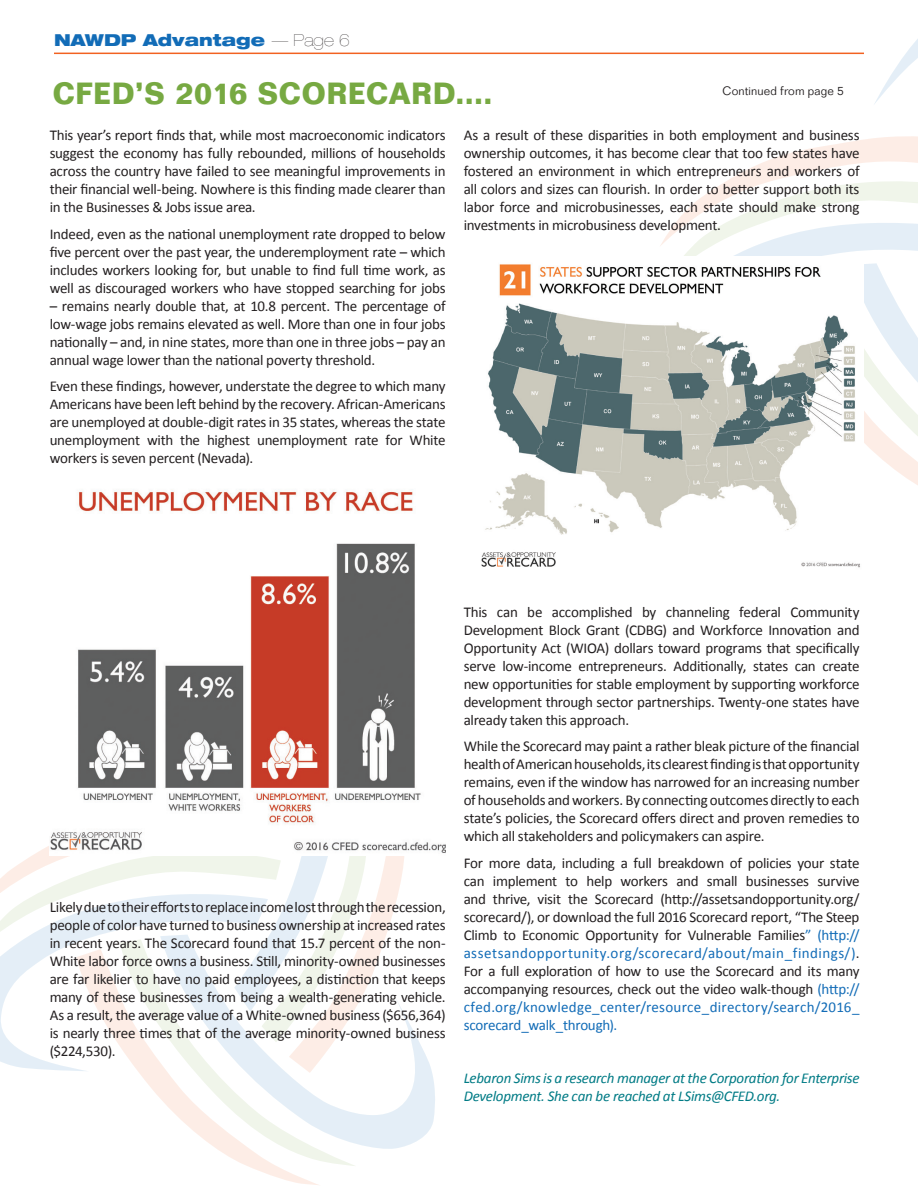
<style>
.page{position:relative;width:918px;height:1188px;background:#fff}
.page>*{position:absolute;margin:0;border:0;box-sizing:border-box;transform-origin:0 0}
.t1{font:700 146.25px "Helvetica Neue";color:#126cb7}
.t2{font:700 30px "Folio";letter-spacing:.02em;color:#77a942;scale:.9 1}
.t3{font:900 expanded 16.5px "Helvetica Neue";color:#126cb7}
.t4{font:15px/18px "Calibri";letter-spacing:-.02em;color:#231f20;text-align:justify}
.t5{font:italic 15px/18px "Calibri";letter-spacing:-.02em;color:#007b85}
.t6{font:300 12px "Folio";letter-spacing:.015em;color:#231f20}
.s1{color:#231f20}
.s2{color:#126cb7}
</style>
<div class="page">
<svg style="left:248px;top:1166px;width:70px;height:19px"></svg>
<svg style="left:139px;top:1073px;width:216px;height:93px"></svg>
<svg style="left:160px;top:1018px;width:275px;height:133px"></svg>
<svg style="left:0;top:846px;width:406px;height:227px"></svg>
<svg style="left:658px;top:39px;width:260px;height:446px"></svg>
<img style="left:50px;top:490px;width:396px;height:365px">
<img style="left:481px;top:256px;width:383px;height:312px">
<hr style="left:54px;top:53px;width:810px;height:1px;background:#f26221">
<p class="t3" style="left:54px;top:30px;width:297px">NAWDP Advantage <span class="s1">— Page 6</span></p>
<h2 class="t2" style="left:53px;top:75px;width:490px">CFED’S 2016 SCORECARD....</h2>
<p class="t6" style="left:723px;top:83px;width:123px">Continued from page 5</p>
<p class="t4" style="left:50px;top:125px;width:397px">This year’s report finds that, while most macroeconomic indicators suggest the economy has fully rebounded, millions of households across the country have failed to see meaningful improvements in their financial well-being. Nowhere is this finding made clearer than in the Businesses &amp; Jobs issue area.</p>
<p class="t4" style="left:50px;top:224px;width:397px">Indeed, even as the national unemployment rate dropped to below five percent over the past year, the underemployment rate – which includes workers looking for, but unable to find full time work, as well as discouraged workers who have stopped searching for jobs</p>
<p class="t4" style="left:50px;top:296px;width:398px">– remains nearly double that, at 10.8 percent. The percentage of low-wage jobs remains elevated as well. More than one in four jobs nationally – and, in nine states, more than one in three jobs – pay an annual wage lower than the national poverty threshold.</p>
<p class="t4" style="left:50px;top:377px;width:398px">Even these findings, however, understate the degree to which many Americans have been left behind by the recovery. African-Americans are unemployed at double-digit rates in 35 states, whereas the state unemployment with the highest unemployment rate for White workers is seven percent (Nevada).</p>
<p class="t4" style="left:464px;top:125px;width:397px">As a result of these disparities in both employment and business ownership outcomes, it has become clear that too few states have fostered an environment in which entrepreneurs and workers of all colors and sizes can flourish. In order to better support both its labor force and microbusinesses, each state should make strong investments in microbusiness development.</p>
<p class="t4" style="left:50px;top:898px;width:398px">Likely due to their efforts to replace income lost through the recession, people of color have turned to business ownership at increased rates in recent years. The Scorecard found that 15.7 percent of the non-White labor force owns a business. Still, minority-owned businesses are far likelier to have no paid employees, a distinction that keeps many of these businesses from being a wealth-generating vehicle.<br>As a result, the average value of a White-owned business ($656,364) is nearly three times that of the average minority-owned business ($224,530).</p>
<p class="t4" style="left:464px;top:602px;width:397px">This can be accomplished by channeling federal Community Development Block Grant (CDBG) and Workforce Innovation and Opportunity Act (WIOA) dollars toward programs that specifically serve low-income entrepreneurs. Additionally, states can create new opportunities for stable employment by supporting workforce development through sector partnerships. Twenty-one states have already taken this approach.</p>
<p class="t4" style="left:464px;top:737px;width:397px">While the Scorecard may paint a rather bleak picture of the financial health of American households, its clearest finding is that opportunity remains, even if the window has narrowed for an increasing number of households and workers. By connecting outcomes directly to each state’s policies, the Scorecard offers direct and proven remedies to which all stakeholders and policymakers can aspire.</p>
<p class="t4" style="left:464px;top:853px;width:397px">For more data, including a full breakdown of policies your state can implement to help workers and small businesses survive and thrive, visit the Scorecard (http://assetsandopportunity.org/ scorecard/), or download the full 2016 Scorecard report, “The Steep Climb to Economic Opportunity for Vulnerable Families<span class="s2">” (http:// assetsandopportunity.org/scorecard/about/main_findings/)</span>.<br>For a full exploration of how to use the Scorecard and its many accompanying resources, check out the video walk-though <span class="s2">(http:// cfed.org/knowledge_center/resource_directory/search/2016_ scorecard_walk_through).</span></p>
<h1 class="t1" style="left:628px;top:829px;width:256px">WO</h1>
<p class="t5" style="left:464px;top:1068px;width:397px">Lebaron Sims is a research manager at the Corporation for Enterprise<br>Development. She can be reached at LSims@CFED.org.</p>
</div>
